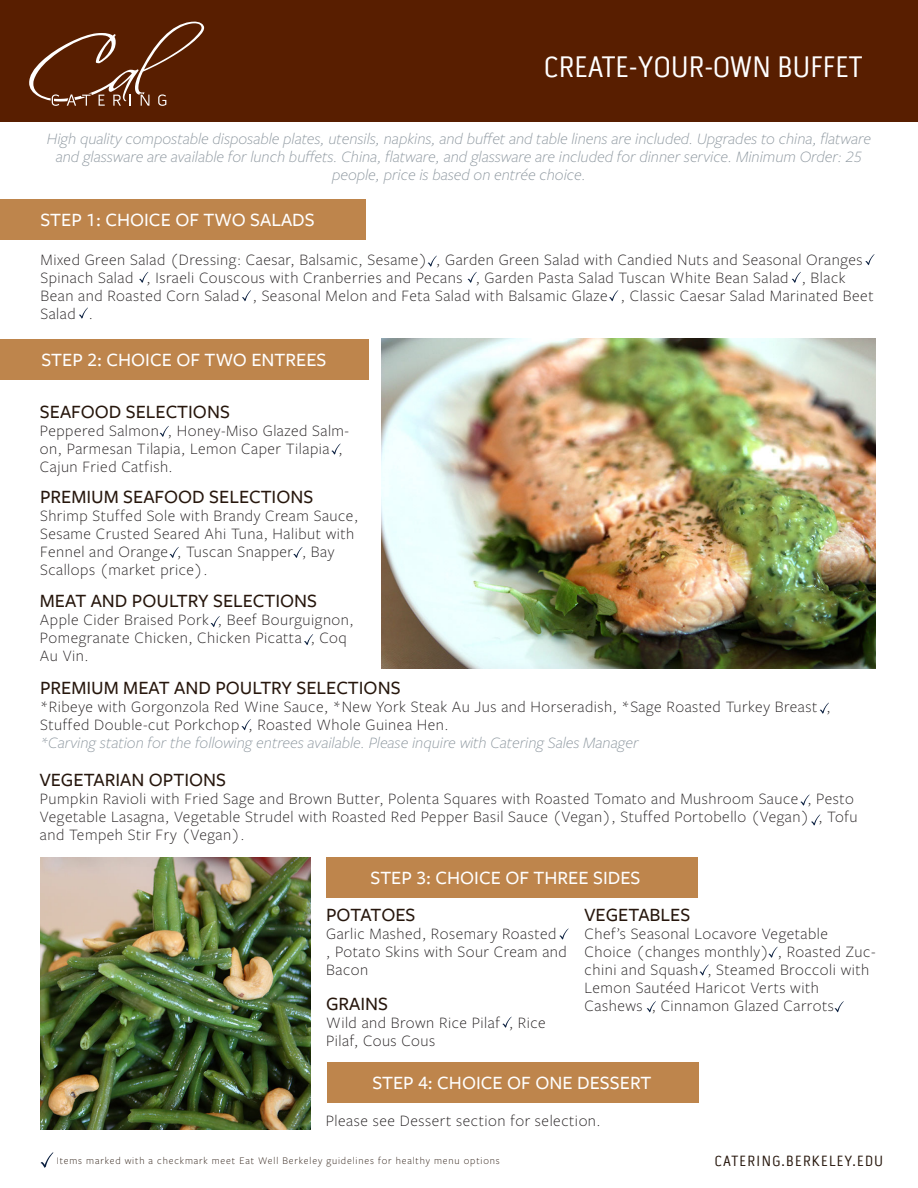
<style>
.page{position:relative;width:918px;height:1188px;background:#fff}
.page>*{position:absolute;margin:0;border:0;box-sizing:border-box;transform-origin:0 0}
.t1{font:30px "Pill Gothic 300 mg";color:#fff}
.Menu_Name{font:500 19.5px "Freight Sans Pro";color:#26160c}
.Menu_Name-2{font:500 19.5px "Freight Sans Pro";color:#fff}
.menu_description{font:300 16.5px/18px "Freight Sans Pro";letter-spacing:.03em;color:#231f20}
.side_description{font:italic 300 16.5px/18px "Freight Sans Pro";color:#8d979f;text-align:center}
.t2{font:15px "Pill Gothic 300 mg";letter-spacing:.08em;color:#26160c}
.t3{font:300 10.5px "Freight Sans Pro";letter-spacing:.08em;color:#26160c}
</style>
<div class="page">
<div style="left:0;top:200px;width:365px;height:40px;background:#be854c"></div>
<div style="left:0;top:0;width:917px;height:122px;background:#581e00"></div>
<svg style="left:29px;top:22px;width:175px;height:84px"></svg>
<svg style="left:41px;top:1152px;width:12px;height:16px"></svg>
<svg style="left:428px;top:256px;width:9px;height:11px"></svg>
<div style="left:0;top:339px;width:368px;height:40px;background:#be854c"></div>
<svg style="left:242px;top:290px;width:9px;height:11px"></svg>
<svg style="left:609px;top:290px;width:9px;height:11px"></svg>
<svg style="left:139px;top:272px;width:9px;height:11px"></svg>
<svg style="left:865px;top:254px;width:10px;height:11px"></svg>
<svg style="left:468px;top:272px;width:9px;height:11px"></svg>
<svg style="left:792px;top:272px;width:9px;height:11px"></svg>
<svg style="left:79px;top:308px;width:9px;height:11px"></svg>
<img style="left:381px;top:339px;width:495px;height:330px">
<svg style="left:160px;top:426px;width:9px;height:11px"></svg>
<svg style="left:331px;top:444px;width:10px;height:11px"></svg>
<svg style="left:170px;top:547px;width:9px;height:11px"></svg>
<svg style="left:293px;top:547px;width:10px;height:11px"></svg>
<svg style="left:211px;top:616px;width:9px;height:11px"></svg>
<svg style="left:304px;top:634px;width:9px;height:11px"></svg>
<svg style="left:241px;top:719px;width:10px;height:11px"></svg>
<svg style="left:820px;top:703px;width:9px;height:11px"></svg>
<svg style="left:800px;top:795px;width:10px;height:11px"></svg>
<svg style="left:811px;top:814px;width:9px;height:12px"></svg>
<div style="left:326px;top:857px;width:371px;height:41px;background:#be854c"></div>
<div style="left:328px;top:1063px;width:371px;height:40px;background:#be854c"></div>
<svg style="left:559px;top:928px;width:10px;height:12px"></svg>
<svg style="left:502px;top:1017px;width:10px;height:11px"></svg>
<svg style="left:768px;top:947px;width:10px;height:11px"></svg>
<svg style="left:700px;top:964px;width:9px;height:12px"></svg>
<svg style="left:647px;top:1001px;width:9px;height:11px"></svg>
<svg style="left:835px;top:1001px;width:9px;height:11px"></svg>
<img style="left:40px;top:858px;width:270px;height:272px">
<p class="t1" style="left:544px;top:49px;width:320px">CREATE-YOUR-OWN BUFFET</p>
<p class="side_description" style="left:47px;top:129px;width:826px">High quality compostable disposable plates, utensils, napkins, and buffet and table linens are included. Upgrades to china, flatware and glassware are available for lunch buffets. China, flatware, and glassware are included for dinner service. Minimum Order: 25 people, price is based on entrée choice.</p>
<p class="Menu_Name-2" style="left:40px;top:207px;width:276px">STEP 1: CHOICE OF TWO SALADS</p>
<p class="menu_description" style="left:40px;top:250px;width:835px">Mixed Green Salad (Dressing: Caesar, Balsamic, Sesame) , Garden Green Salad with Candied Nuts and Seasonal Oranges Spinach Salad , Israeli Couscous with Cranberries and Pecans , Garden Pasta Salad Tuscan White Bean Salad , Black Bean and Roasted Corn Salad , Seasonal Melon and Feta Salad with Balsamic Glaze , Classic Caesar Salad Marinated Beet Salad .</p>
<p class="Menu_Name-2" style="left:42px;top:346px;width:286px">STEP 2: CHOICE OF TWO ENTREES</p>
<p class="Menu_Name" style="left:40px;top:399px;width:192px">SEAFOOD SELECTIONS</p>
<p class="menu_description" style="left:40px;top:421px;width:311px">Peppered Salmon , Honey-Miso Glazed Salm&shy;on, Parmesan Tilapia, Lemon Caper Tilapia ,<br>Cajun Fried Catfish.</p>
<p class="Menu_Name" style="left:40px;top:484px;width:275px">PREMIUM SEAFOOD SELECTIONS</p>
<p class="menu_description" style="left:40px;top:506px;width:320px">Shrimp Stuffed Sole with Brandy Cream Sauce, Sesame Crusted Seared Ahi Tuna, Halibut with Fennel and Orange , Tuscan Snapper , Bay Scallops (market price).</p>
<p class="Menu_Name" style="left:40px;top:588px;width:279px">MEAT AND POULTRY SELECTIONS</p>
<p class="menu_description" style="left:40px;top:610px;width:315px">Apple Cider Braised Pork , Beef Bourguignon,<br>Pomegranate Chicken, Chicken Picatta , Coq<br>Au Vin.</p>
<p class="Menu_Name" style="left:40px;top:674px;width:362px">PREMIUM MEAT AND POULTRY SELECTIONS</p>
<p class="menu_description" style="left:40px;top:697px;width:792px">*Ribeye with Gorgonzola Red Wine Sauce, *New York Steak Au Jus and Horseradish, *Sage Roasted Turkey Breast ,<br>Stuffed Double-cut Porkchop , Roasted Whole Guinea Hen.</p>
<p class="side_description" style="left:40px;top:733px;width:600px">*Carving station for the following entrees available. Please inquire with Catering Sales Manager</p>
<p class="Menu_Name" style="left:40px;top:766px;width:188px">VEGETARIAN OPTIONS</p>
<p class="menu_description" style="left:40px;top:789px;width:819px">Pumpkin Ravioli with Fried Sage and Brown Butter, Polenta Squares with Roasted Tomato and Mushroom Sauce , Pesto<br>Vegetable Lasagna, Vegetable Strudel with Roasted Red Pepper Basil Sauce (Vegan), Stuffed Portobello (Vegan) , Tofu and Tempeh Stir Fry (Vegan).</p>
<p class="Menu_Name-2" style="left:371px;top:864px;width:271px">STEP 3: CHOICE OF THREE SIDES</p>
<p class="Menu_Name" style="left:326px;top:902px;width:91px">POTATOES</p>
<p class="menu_description" style="left:326px;top:924px;width:242px">Garlic Mashed, Rosemary Roasted<br>, Potato Skins with Sour Cream and<br>Bacon</p>
<p class="Menu_Name" style="left:326px;top:990px;width:64px">GRAINS</p>
<p class="menu_description" style="left:326px;top:1013px;width:221px">Wild and Brown Rice Pilaf , Rice<br>Pilaf, Cous Cous</p>
<p class="Menu_Name" style="left:585px;top:902px;width:107px">VEGETABLES</p>
<p class="menu_description" style="left:585px;top:924px;width:292px">Chef’s Seasonal Locavore Vegetable Choice (changes monthly) , Roasted Zuc&shy;chini and Squash , Steamed Broccoli with Lemon Sautéed Haricot Verts with</p>
<p class="menu_description" style="left:585px;top:996px;width:251px">Cashews , Cinnamon Glazed Carrots</p>
<p class="Menu_Name-2" style="left:372px;top:1070px;width:280px">STEP 4: CHOICE OF ONE DESSERT</p>
<p class="menu_description" style="left:326px;top:1111px;width:276px">Please see Dessert section for selection.</p>
<p class="t3" style="left:57px;top:1153px;width:445px">Items marked with a checkmark meet Eat Well Berkeley guidelines for healthy menu options</p>
<p class="t2" style="left:715px;top:1152px;width:170px">CATERING.BERKELEY.EDU</p>
</div>
